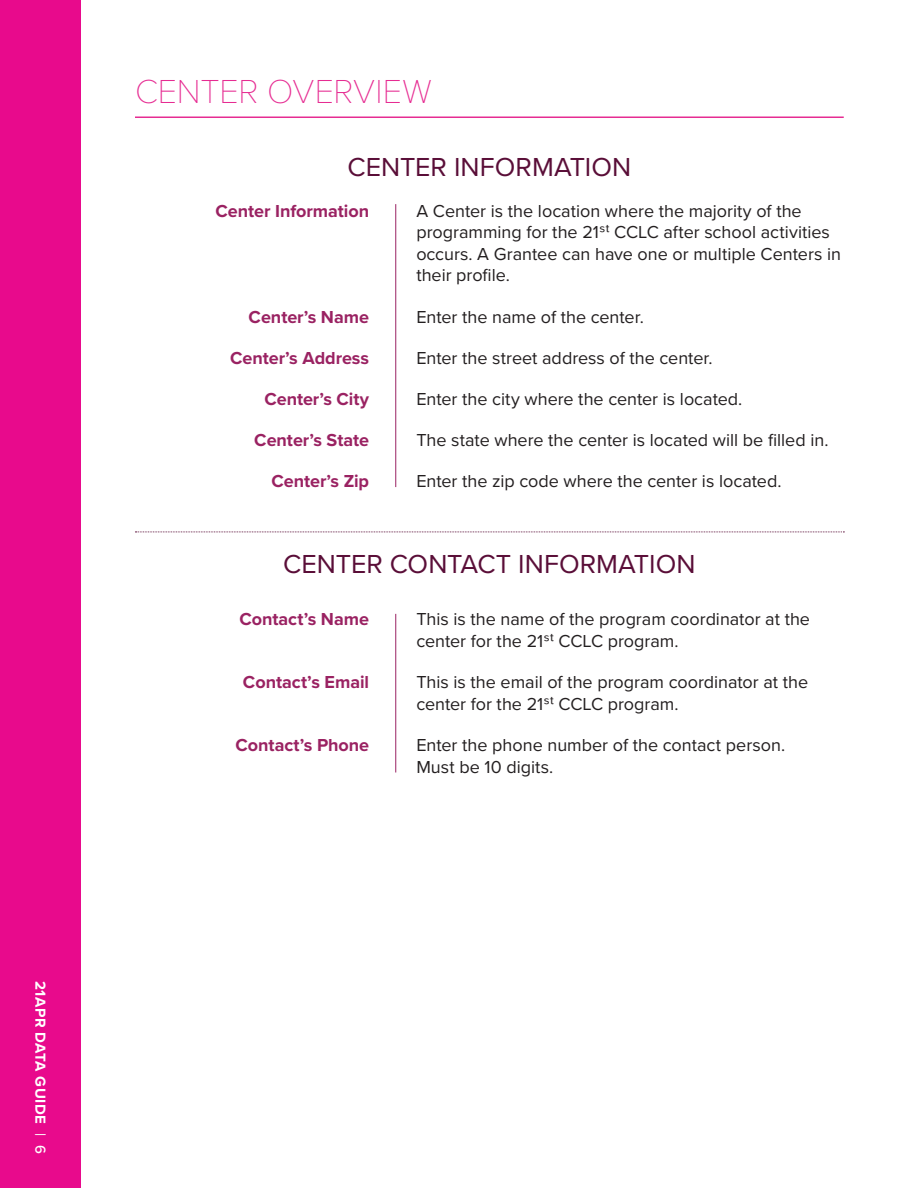
<style>
.page{position:relative;width:918px;height:1188px;background:#fff}
.page>*{position:absolute;margin:0;border:0;box-sizing:border-box;transform-origin:0 0}
.t1{font:100 34.5px "Proxima Nova T";color:#e62c92}
.t2{font:27px "Proxima Nova";color:#5a0e38}
.t3{font:18px/21.6px "Proxima Nova";color:#231f20}
.t4{font:700 18px "Proxima Nova";color:#9a2262}
.t5{font:700 15px "Proxima Nova";letter-spacing:.035em;color:#fff}
.s1{font-weight:500}
</style>
<div class="page">
<div style="left:0;top:0;width:81px;height:1188px;background:#e80a8c"></div>
<hr style="left:135px;top:117px;width:709px;height:1px;background:#e62c92">
<svg style="left:135px;top:532px;width:709px;height:1px"></svg>
<hr style="left:395px;top:614px;width:1px;height:159px;background:#9a2262">
<hr style="left:395px;top:204px;width:1px;height:283px;background:#9a2262">
<p class="t5" style="left:49px;top:981px;width:175px;rotate:90deg">21APR DATA GUIDE <span class="s1">| 6</span></p>
<p class="t1" style="left:135px;top:71px;width:298px">CENTER OVERVIEW</p>
<p class="t2" style="left:347px;top:151px;width:285px">CENTER INFORMATION</p>
<p class="t4" style="left:215px;top:200px;width:155px">Center Information</p>
<p class="t3" style="left:416px;top:200px;width:426px">A Center is the location where the majority of the programming for the 21st CCLC after school activities occurs. A Grantee can have one or multiple Centers in their profile.</p>
<p class="t4" style="left:249px;top:306px;width:122px">Center’s Name</p>
<p class="t3" style="left:416px;top:306px;width:229px">Enter the name of the center.</p>
<p class="t4" style="left:230px;top:347px;width:140px">Center’s Address</p>
<p class="t3" style="left:416px;top:347px;width:298px">Enter the street address of the center.</p>
<p class="t4" style="left:264px;top:388px;width:106px">Center’s City</p>
<p class="t3" style="left:416px;top:389px;width:328px">Enter the city where the center is located.</p>
<p class="t4" style="left:254px;top:429px;width:116px">Center’s State</p>
<p class="t3" style="left:416px;top:430px;width:414px">The state where the center is located will be filled in.</p>
<p class="t4" style="left:271px;top:471px;width:99px">Center’s Zip</p>
<p class="t3" style="left:416px;top:471px;width:367px">Enter the zip code where the center is located.</p>
<p class="t2" style="left:283px;top:548px;width:414px">CENTER CONTACT INFORMATION</p>
<p class="t4" style="left:239px;top:609px;width:131px">Contact’s Name</p>
<p class="t3" style="left:416px;top:609px;width:395px">This is the name of the program coordinator at the center for the 21st CCLC program.</p>
<p class="t4" style="left:243px;top:672px;width:128px">Contact’s Email</p>
<p class="t3" style="left:416px;top:672px;width:393px">This is the email of the program coordinator at the center for the 21st CCLC program.</p>
<p class="t4" style="left:236px;top:734px;width:135px">Contact’s Phone</p>
<p class="t3" style="left:416px;top:735px;width:370px">Enter the phone number of the contact person.<br>Must be 10 digits.</p>
</div>
